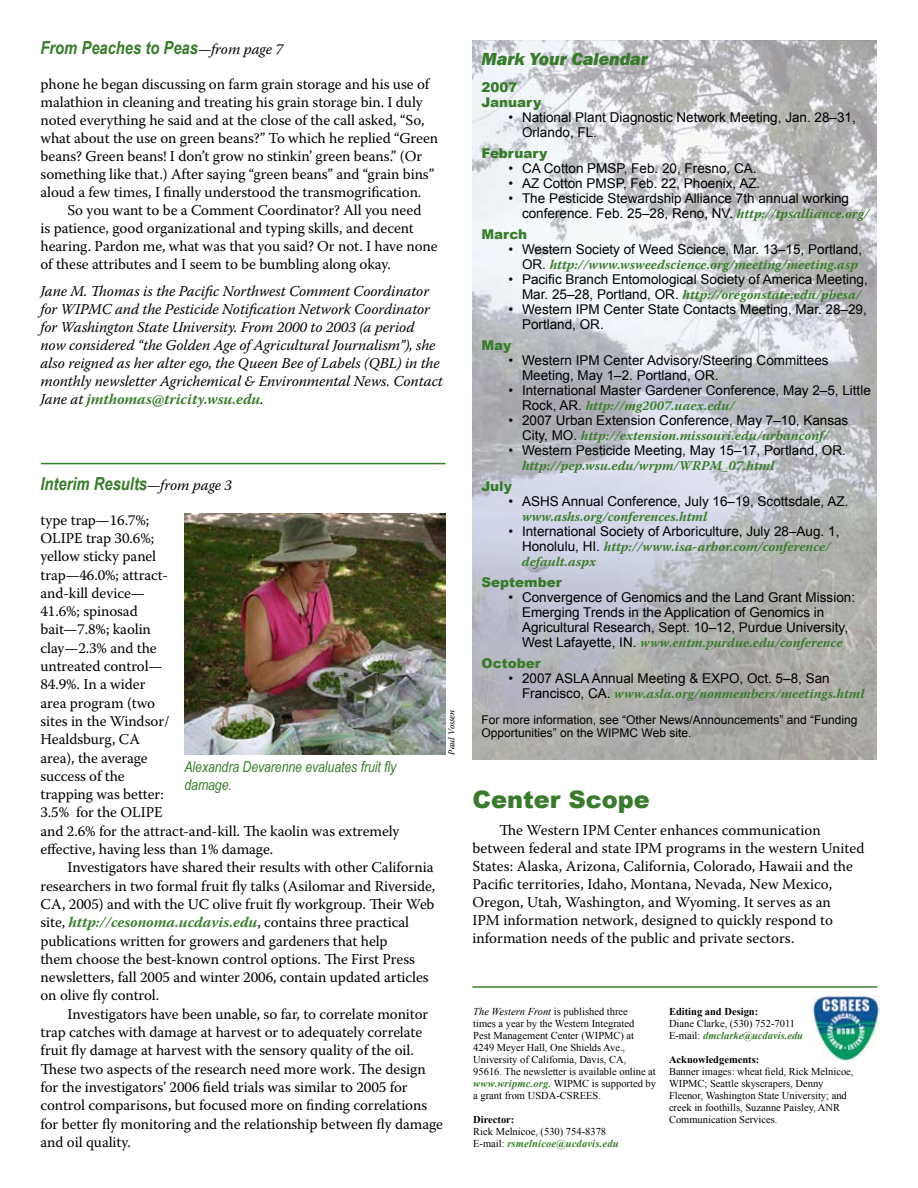
<style>
.page{position:relative;width:918px;height:1188px;background:#fff}
.page>*{position:absolute;margin:0;border:0;box-sizing:border-box;transform-origin:0 0}
.t1{font:900 24px "Arial";color:#387c2b}
.t2{font:italic 700 18px "Arial Narrow";color:#387c2b}
.t3{font:italic 800 18px "Franklin Gothic";color:#387c2b}
.t4{font:15px/18.3px "Warnock Pro";letter-spacing:-.005em;color:#000}
.t5{font:italic 15px/18px "Warnock Pro";letter-spacing:-.005em;color:#000}
.t6{font:italic 15px/18px "Arial Narrow";letter-spacing:-.005em;color:#387c2b}
.t7{font:13.5px/15px "Arial";color:#000}
.t8{font:italic 700 13.5px/15px "Warnock Pro";color:#387c2b}
.t9{font:900 13.5px/15px "Arial";color:#387c2b}
.t10{font:12px/13.5px "Arial";color:#000}
.t11{font:10.5px/12px "Times New Roman";color:#000}
.t12{font:700 10.5px "Times New Roman";color:#000}
.t13{font:italic 9px "Warnock Pro";letter-spacing:-.005em;color:#000}
.s1{font-family:"Warnock Pro";font-weight:400;font-size:15px;color:#000}
.s2{font-weight:700;color:#387c2b}
.s3{font-weight:700;font-style:italic;color:#387c2b}
.s4{font-family:"Warnock Pro";font-weight:700;font-style:italic;color:#387c2b}
.s5{font-family:"Arial";font-weight:400;font-style:normal;color:#000}
.s6{font-style:italic}
</style>
<div class="page">
<img style="left:472px;top:40px;width:405px;height:720px">
<img style="left:812px;top:996px;width:67px;height:64px">
<hr style="left:472px;top:986px;width:406px;height:2px;background:#387c2b">
<hr style="left:41px;top:463px;width:405px;height:1px;background:#387c2b">
<img style="left:184px;top:514px;width:262px;height:241px">
<p class="t2" style="left:40px;top:34px;width:244px">From Peaches to Peas<span class="s1">—from page 7</span></p>
<p class="t4" style="left:40px;top:75px;width:399px">phone he began discussing on farm grain storage and his use of malathion in cleaning and treating his grain storage bin. I duly noted everything he said and at the close of the call asked, “So, what about the use on green beans?” To which he replied “Green beans? Green beans! I don’t grow no stinkin’ green beans.” (Or something like that.) After saying “green beans” and “grain bins” aloud a few times, I finally understood the transmogrification.</p>
<p class="t4" style="left:40px;top:201px;width:399px;text-indent:27px">So you want to be a Comment Coordinator? All you need<br>is patience, good organizational and typing skills, and decent hearing. Pardon me, what was that you said? Or not. I have none of these attributes and I seem to be bumbling along okay.</p>
<p class="t5" style="left:40px;top:282px;width:404px">Jane M. Thomas is the Pacific Northwest Comment Coordinator for WIPMC and the Pesticide Notification Network Coordinator for Washington State University. From 2000 to 2003 (a period now considered “the Golden Age of Agricultural Journalism”), she also reigned as her alter ego, the Queen Bee of Labels (QBL) in the monthly newsletter Agrichemical &amp; Environmental News. Contact Jane at <span class="s2">jmthomas@tricity.wsu.edu</span>.</p>
<p class="t2" style="left:40px;top:470px;width:193px">Interim Results<span class="s1">—from page 3</span></p>
<p class="t4" style="left:40px;top:510px;width:360px">type trap—16.7%;<br>OLIPE trap 30.6%;<br>yellow sticky panel<br>trap—46.0%; attract-<br>and-kill device—<br>41.6%; spinosad<br>bait—7.8%; kaolin<br>clay—2.3% and the<br>untreated control—<br>84.9%. In a wider<br>area program (two<br>sites in the Windsor/<br>Healdsburg, CA<br>area), the average<br>success of the<br>trapping was better:<br>3.5% for the OLIPE<br>and 2.6% for the attract-and-kill. The kaolin was extremely effective, having less than 1% damage.</p>
<p class="t4" style="left:40px;top:858px;width:396px;text-indent:27px">Investigators have shared their results with other California researchers in two formal fruit fly talks (Asilomar and Riverside, CA, 2005) and with the UC olive fruit fly workgroup. Their Web site, <span class="s3">http://cesonoma.ucdavis.edu</span>, contains three practical publications written for growers and gardeners that help<br>them choose the best-known control options. The First Press newsletters, fall 2005 and winter 2006, contain updated articles on olive fly control.</p>
<p class="t4" style="left:40px;top:1004px;width:404px;text-indent:27px">Investigators have been unable, so far, to correlate monitor trap catches with damage at harvest or to adequately correlate fruit fly damage at harvest with the sensory quality of the oil.<br>These two aspects of the research need more work. The design for the investigators’ 2006 field trials was similar to 2005 for control comparisons, but focused more on finding correlations for better fly monitoring and the relationship between fly damage and oil quality.</p>
<p class="t13" style="left:446px;top:755px;width:46px;rotate:-90deg">Paul Vossen</p>
<p class="t6" style="left:184px;top:757px;width:213px">Alexandra Devarenne evaluates fruit fly damage.</p>
<p class="t3" style="left:482px;top:47px;width:168px">Mark Your Calendar</p>
<p class="t9" style="left:482px;top:79px;width:61px">2007<br>January</p>
<p class="t7" style="left:522px;top:110px;width:335px;text-indent:-14px">• National Plant Diagnostic Network Meeting, Jan. 28–31,<br>Orlando, FL.</p>
<p class="t9" style="left:482px;top:145px;width:67px">February</p>
<p class="t7" style="left:508px;top:161px;width:250px">• CA Cotton PMSP, Feb. 20, Fresno, CA.</p>
<p class="t7" style="left:508px;top:176px;width:253px">• AZ Cotton PMSP, Feb. 22, Phoenix, AZ.</p>
<p class="t7" style="left:522px;top:191px;width:349px;text-indent:-14px">• The Pesticide Stewardship Alliance 7th annual working conference. Feb. 25–28, Reno, NV. <span class="s4">http://tpsalliance.org/</span></p>
<p class="t9" style="left:482px;top:226px;width:47px">March</p>
<p class="t7" style="left:508px;top:242px;width:355px">• Western Society of Weed Science, Mar. 13–15, Portland,</p>
<p class="t8" style="left:522px;top:257px;width:338px"><span class="s5">OR.</span> http://www.wsweedscience.org/meeting/meeting.asp</p>
<p class="t7" style="left:508px;top:272px;width:361px">• Pacific Branch Entomological Society of America Meeting,</p>
<p class="t8" style="left:522px;top:287px;width:341px"><span class="s5">Mar. 25–28, Portland, OR.</span> http://oregonstate.edu/pbesa/</p>
<p class="t7" style="left:522px;top:302px;width:346px;text-indent:-14px">• Western IPM Center State Contacts Meeting, Mar. 28–29,<br>Portland, OR.</p>
<p class="t9" style="left:482px;top:337px;width:31px">May</p>
<p class="t7" style="left:522px;top:353px;width:308px;text-indent:-14px">• Western IPM Center Advisory/Steering Committees<br>Meeting, May 1–2. Portland, OR.</p>
<p class="t7" style="left:508px;top:383px;width:364px">• International Master Gardener Conference, May 2–5, Little</p>
<p class="t8" style="left:522px;top:398px;width:214px"><span class="s5">Rock, AR.</span> http://mg2007.uaex.edu/</p>
<p class="t7" style="left:508px;top:413px;width:341px">• 2007 Urban Extension Conference, May 7–10, Kansas</p>
<p class="t8" style="left:522px;top:428px;width:308px"><span class="s5">City, MO.</span> http://extension.missouri.edu/urbanconf/</p>
<p class="t7" style="left:508px;top:443px;width:339px">• Western Pesticide Meeting, May 15–17, Portland, OR.</p>
<p class="t8" style="left:522px;top:458px;width:254px">http://pep.wsu.edu/wrpm/WRPM_07.html</p>
<p class="t9" style="left:482px;top:478px;width:32px">July</p>
<p class="t7" style="left:508px;top:494px;width:341px">• ASHS Annual Conference, July 16–19, Scottsdale, AZ.</p>
<p class="t8" style="left:522px;top:509px;width:187px">www.ashs.org/conferences.html</p>
<p class="t7" style="left:508px;top:524px;width:332px">• International Society of Arboriculture, July 28–Aug. 1,</p>
<p class="t8" style="left:522px;top:539px;width:310px"><span class="s5">Honolulu, HI.</span> http://www.isa-arbor.com/conference/ default.aspx</p>
<p class="t9" style="left:482px;top:574px;width:82px">September</p>
<p class="t7" style="left:522px;top:590px;width:335px;text-indent:-14px">• Convergence of Genomics and the Land Grant Mission:<br>Emerging Trends in the Application of Genomics in<br>Agricultural Research, Sept. 10–12, Purdue University,</p>
<p class="t8" style="left:522px;top:635px;width:322px"><span class="s5">West Lafayette, IN.</span> www.entm.purdue.edu/conference</p>
<p class="t9" style="left:482px;top:655px;width:61px">October</p>
<p class="t7" style="left:508px;top:671px;width:323px">• 2007 ASLA Annual Meeting &amp; EXPO, Oct. 5–8, San</p>
<p class="t8" style="left:522px;top:686px;width:344px"><span class="s5">Francisco, CA.</span> www.asla.org/nonmembers/meetings.html</p>
<p class="t10" style="left:482px;top:713px;width:378px">For more information, see “Other News/Announcements” and “Funding<br>Opportunities” on the WIPMC Web site.</p>
<h1 class="t1" style="left:472px;top:782px;width:179px">Center Scope</h1>
<p class="t4" style="left:472px;top:821px;width:394px;text-indent:27px">The Western IPM Center enhances communication between federal and state IPM programs in the western United States: Alaska, Arizona, California, Colorado, Hawaii and the Pacific territories, Idaho, Montana, Nevada, New Mexico, Oregon, Utah, Washington, and Wyoming. It serves as an<br>IPM information network, designed to quickly respond to information needs of the public and private sectors.</p>
<p class="t11" style="left:473px;top:1006px;width:184px"><span class="s6">The Western Front</span> is published three<br>times a year by the Western Integrated<br>Pest Management Center (WIPMC) at 4249 Meyer Hall, One Shields Ave., University of California, Davis, CA, 95616. The newsletter is available online at <span class="s3">www.wripmc.org.</span> WIPMC is supported by a grant from USDA-CSREES.</p>
<p class="t12" style="left:473px;top:1113px;width:43px">Director:</p>
<p class="t11" style="left:473px;top:1126px;width:147px">Rick Melnicoe, (530) 754-8378<br>E-mail: <span class="s3">rsmelnicoe@ucdavis.edu</span></p>
<p class="t12" style="left:669px;top:1004px;width:91px">Editing and Design:</p>
<p class="t11" style="left:669px;top:1017px;width:136px">Diane Clarke, (530) 752-7011<br>E-mail: <span class="s3">dmclarke@ucdavis.edu</span></p>
<p class="t12" style="left:669px;top:1052px;width:92px">Acknowledgements:</p>
<p class="t11" style="left:669px;top:1065px;width:186px">Banner images: wheat field, Rick Melnicoe, WIPMC; Seattle skyscrapers, Denny Fleenor, Washington State University; and creek in foothills, Suzanne Paisley, ANR Communication Services.</p>
</div>
